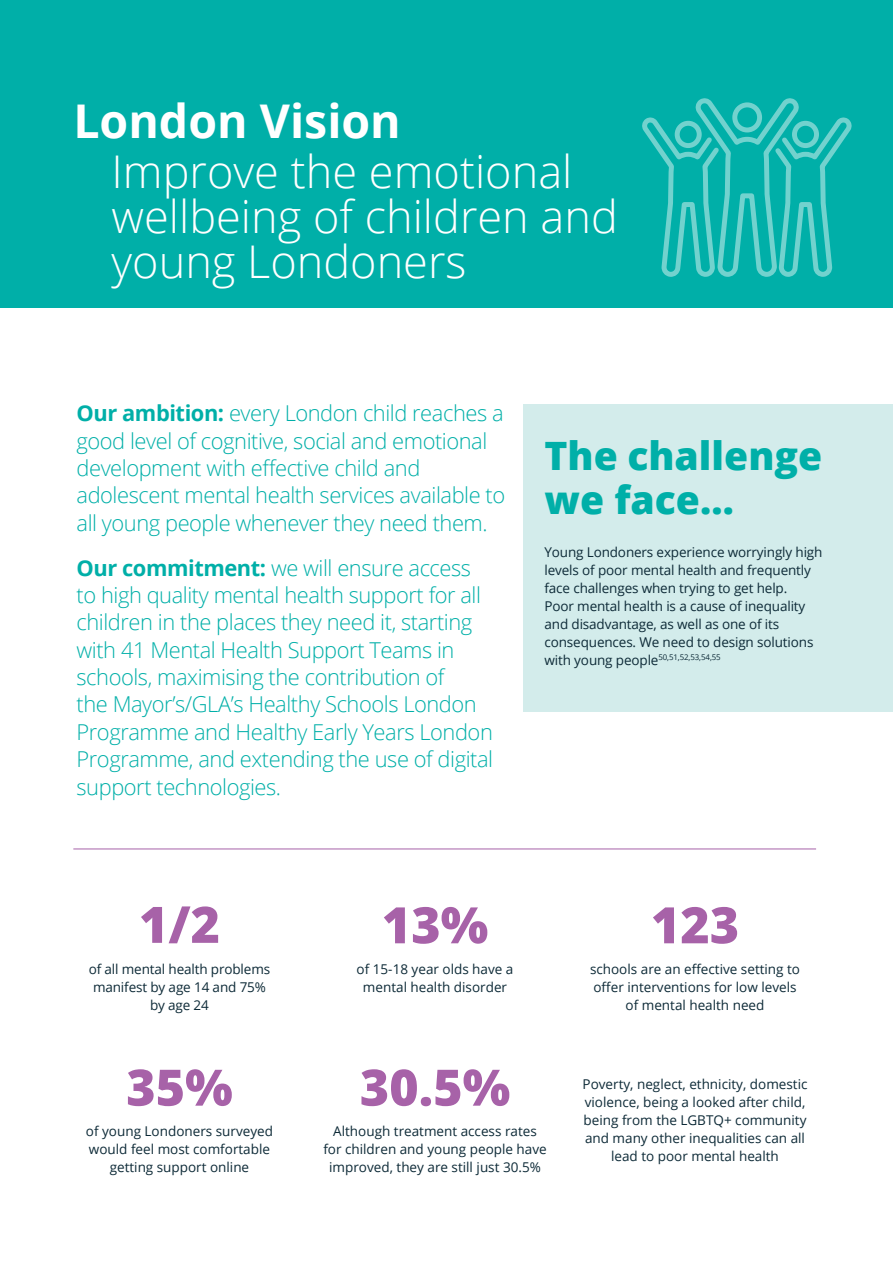
<style>
.page{position:relative;width:893px;height:1263px;background:#fff}
.page>*{position:absolute;margin:0;border:0;box-sizing:border-box;transform-origin:0 0}
.Footnotes{font:800 50.25px "Open Sans";color:#a762a8}
.Footnotes-2{font:700 46.5px "Open Sans";color:#fff}
.Footnotes-3{font:300 45.15px/45px "Open Sans";color:#fff}
.Heading_2{font:800 39.15px "Open Sans";color:#00afa8}
.Body{font:300 21.9px/27.3px "Open Sans";letter-spacing:-.02em;color:#00afa8}
.Body-2{font:13.5px/18px "Open Sans";color:#0d2a37;text-align:center}
.Body-3{font:7.8px "Open Sans";letter-spacing:-.01em;color:#0d2a37}
.s1{font-weight:700}
.s2{font-size:13.5px}
</style>
<div class="page">
<div style="left:523px;top:404px;width:370px;height:308px;background:#d3eceb"></div>
<div style="left:0;top:0;width:893px;height:307px;background:#00afa8"></div>
<hr style="left:73px;top:848px;width:743px;height:1px;background:#a762a8">
<svg style="left:642px;top:98px;width:210px;height:179px"></svg>
<p class="Footnotes-2" style="left:73px;top:88px;width:329px">London Vision</p>
<p class="Footnotes-3" style="left:112px;top:148px;width:508px">Improve the emotional wellbeing of children and young Londoners</p>
<p class="Body" style="left:77px;top:399px;width:430px"><span class="s1">Our ambition:</span> every London child reaches a good level of cognitive, social and emotional development with effective child and adolescent mental health services available to all young people whenever they need them.</p>
<p class="Body" style="left:77px;top:554px;width:418px"><span class="s1">Our commitment:</span> we will ensure access to high quality mental health support for all children in the places they need it, starting with 41 Mental Health Support Teams in schools, maximising the contribution of<br>the Mayor’s/GLA’s Healthy Schools London Programme and Healthy Early Years London Programme, and extending the use of digital support technologies.</p>
<p class="Heading_2" style="left:544px;top:426px;width:279px">The challenge</p>
<p class="Heading_2" style="left:544px;top:470px;width:191px">we face…</p>
<p class="Body-2" style="left:544px;top:542px;width:279px;text-align:left">Young Londoners experience worryingly high levels of poor mental health and frequently face challenges when trying to get help.<br>Poor mental health is a cause of inequality and disadvantage, as well as one of its consequences. We need to design solutions</p>
<p class="Body-3" style="left:544px;top:652px;width:178px"><span class="s2">with young people</span>50,51,52,53,54,55</p>
<p class="Footnotes" style="left:139px;top:886px;width:83px">1/2</p>
<p class="Body-2" style="left:89px;top:959px;width:183px">of all mental health problems manifest by age 14 and 75% by age 24</p>
<p class="Footnotes" style="left:382px;top:887px;width:108px">13%</p>
<p class="Body-2" style="left:357px;top:960px;width:158px">of 15-18 year olds have a mental health disorder</p>
<p class="Footnotes" style="left:651px;top:887px;width:90px">123</p>
<p class="Body-2" style="left:590px;top:960px;width:212px">schools are an effective setting to offer interventions for low levels of mental health need</p>
<p class="Footnotes" style="left:126px;top:1049px;width:108px">35%</p>
<p class="Body-2" style="left:86px;top:1122px;width:189px">of young Londoners surveyed would feel most comfortable getting support online</p>
<p class="Footnotes" style="left:360px;top:1049px;width:152px">30.5%</p>
<p class="Body-2" style="left:323px;top:1122px;width:225px">Although treatment access rates for children and young people have improved, they are still just 30.5%</p>
<p class="Body-2" style="left:583px;top:1075px;width:226px">Poverty, neglect, ethnicity, domestic violence, being a looked after child, being from the LGBTQ+ community and many other inequalities can all lead to poor mental health</p>
</div>
